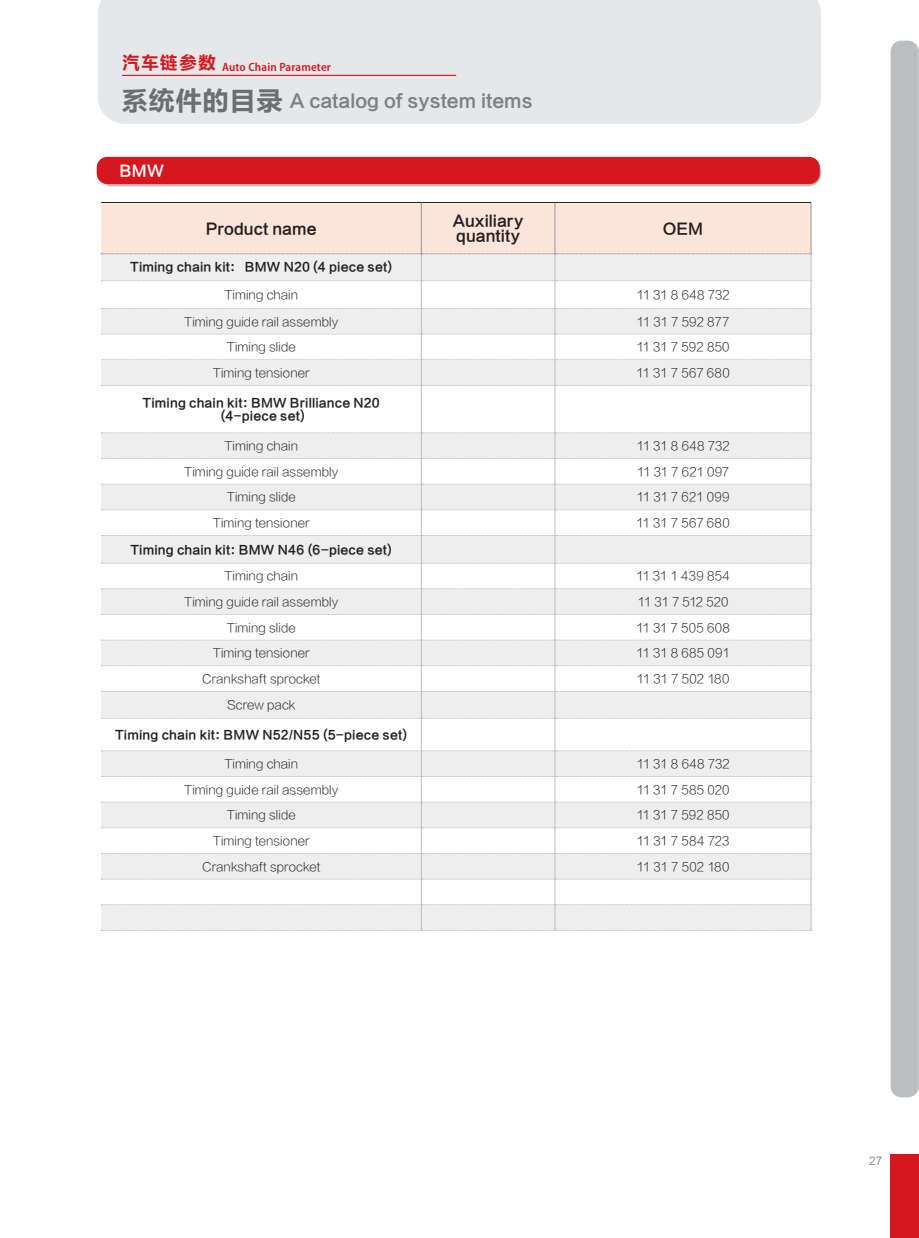
<style>
.page{position:relative;width:919px;height:1238px;background:#fff}
.page>*{position:absolute;margin:0;border:0;box-sizing:border-box;transform-origin:0 0}
.t1{font:18px "FZLTCHK GBK1 0";color:#7e8083}
.t2{font:15px/15px "FZLTCHJW GB1 0";color:#231f20}
.t3{font:15px "FZLTZHK GBK1 0";color:#fff}
.t4{font:12px "FZLTXHK GBK1 0";letter-spacing:.01em;color:#231f20}
.t5{font:12px/13.5px "FZLTCHJW GB1 0";letter-spacing:.015em;color:#231f20;text-align:center}
.t6{font:600 semi-condensed 12px "Myriad Pro";letter-spacing:.015em;color:#d7171f}
.t7{font:12px "FZLTXHK GBK1 0";letter-spacing:-.01em;color:#231f20}
.t8{font:12px "FZLTXHK GBK1 0";letter-spacing:-.015em;color:#231f20}
.t9{font:12px "FZLTXHK GBK1 0";letter-spacing:-.035em;color:#231f20}
.t10{font:12px "Arial";color:#939598}
.s1{font-size:27px;color:#6d6e71}
</style>
<div class="page">
<div style="left:98px;top:159px;width:723px;height:27px;background:#beacaf;border-radius:14px"></div>
<div style="left:97px;top:157px;width:722px;height:27px;background:#d7171f;border-radius:11px"></div>
<div style="left:98px;top:0;width:723px;height:124px;background:#e6e7e9"></div>
<div style="left:890px;top:41px;width:28px;height:1056px;background:#bcbdc0;border-radius:11px"></div>
<div style="left:890px;top:1154px;width:28px;height:83px;background:#d7171f"></div>
<hr style="left:122px;top:75px;width:334px;height:1px;background:#d7171f">
<hr style="left:421px;top:385px;width:1px;height:47px;background:#bcbdc0">
<hr style="left:554px;top:385px;width:1px;height:47px;background:#bcbdc0">
<hr style="left:810px;top:385px;width:1px;height:48px;background:#bcbdc0">
<hr style="left:421px;top:718px;width:1px;height:32px;background:#bcbdc0">
<hr style="left:554px;top:718px;width:1px;height:32px;background:#bcbdc0">
<hr style="left:810px;top:718px;width:1px;height:32px;background:#bcbdc0">
<svg style="left:101px;top:202px;width:711px;height:184px"></svg>
<svg style="left:101px;top:432px;width:710px;height:287px"></svg>
<svg style="left:101px;top:750px;width:711px;height:181px"></svg>
<p class="t6" style="left:122px;top:59px;width:210px"><sup>汽车链参数</sup> Auto Chain Parameter</p>
<h1 class="t1" style="left:121px;top:90px;width:413px"><span class="s1">系统件的目录</span> A catalog of system items</h1>
<p class="t3" style="left:119px;top:163px;width:46px">BMW</p>
<p class="t2" style="left:206px;top:221px;width:112px">Product name</p>
<p class="t2" style="left:453px;top:214px;width:72px">Auxiliary quantity</p>
<p class="t2" style="left:662px;top:221px;width:42px">OEM</p>
<p class="t5" style="left:130px;top:261px;width:263px">Timing chain kit： BMW N20 (4 piece set)</p>
<p class="t4" style="left:224px;top:288px;width:75px">Timing chain</p>
<p class="t4" style="left:636px;top:288px;width:95px">11 31 8 648 732</p>
<p class="t4" style="left:184px;top:315px;width:155px">Timing guide rail assembly</p>
<p class="t4" style="left:636px;top:315px;width:94px">11 31 7 592 877</p>
<p class="t4" style="left:227px;top:340px;width:70px">Timing slide</p>
<p class="t4" style="left:636px;top:340px;width:95px">11 31 7 592 850</p>
<p class="t4" style="left:213px;top:366px;width:98px">Timing tensioner</p>
<p class="t4" style="left:636px;top:366px;width:95px">11 31 7 567 680</p>
<p class="t5" style="left:143px;top:396px;width:238px">Timing chain kit：BMW Brilliance N20 (4-piece set)</p>
<p class="t4" style="left:224px;top:439px;width:75px">Timing chain</p>
<p class="t4" style="left:636px;top:439px;width:95px">11 31 8 648 732</p>
<p class="t4" style="left:184px;top:465px;width:155px">Timing guide rail assembly</p>
<p class="t8" style="left:636px;top:465px;width:94px">11 31 7 621 097</p>
<p class="t4" style="left:227px;top:490px;width:70px">Timing slide</p>
<p class="t4" style="left:636px;top:490px;width:95px">11 31 7 621 099</p>
<p class="t4" style="left:213px;top:516px;width:98px">Timing tensioner</p>
<p class="t4" style="left:636px;top:516px;width:95px">11 31 7 567 680</p>
<p class="t5" style="left:130px;top:543px;width:263px">Timing chain kit：BMW N46 (6-piece set)</p>
<p class="t4" style="left:224px;top:569px;width:75px">Timing chain</p>
<p class="t4" style="left:636px;top:569px;width:95px">11 31 1 439 854</p>
<p class="t4" style="left:184px;top:595px;width:155px">Timing guide rail assembly</p>
<p class="t9" style="left:637px;top:595px;width:92px">11 31 7 512 520</p>
<p class="t4" style="left:227px;top:621px;width:70px">Timing slide</p>
<p class="t4" style="left:636px;top:621px;width:95px">11 31 7 505 608</p>
<p class="t4" style="left:213px;top:646px;width:98px">Timing tensioner</p>
<p class="t4" style="left:636px;top:646px;width:95px">11 31 8 685 091</p>
<p class="t4" style="left:202px;top:672px;width:120px">Crankshaft sprocket</p>
<p class="t7" style="left:636px;top:672px;width:94px">11 31 7 502 180</p>
<p class="t4" style="left:227px;top:698px;width:70px">Screw pack</p>
<p class="t5" style="left:115px;top:728px;width:293px">Timing chain kit：BMW N52/N55 (5-piece set)</p>
<p class="t4" style="left:224px;top:757px;width:75px">Timing chain</p>
<p class="t4" style="left:636px;top:757px;width:95px">11 31 8 648 732</p>
<p class="t4" style="left:184px;top:783px;width:155px">Timing guide rail assembly</p>
<p class="t4" style="left:636px;top:783px;width:95px">11 31 7 585 020</p>
<p class="t4" style="left:227px;top:808px;width:70px">Timing slide</p>
<p class="t4" style="left:636px;top:808px;width:95px">11 31 7 592 850</p>
<p class="t4" style="left:213px;top:834px;width:98px">Timing tensioner</p>
<p class="t4" style="left:636px;top:834px;width:95px">11 31 7 584 723</p>
<p class="t4" style="left:202px;top:859px;width:120px">Crankshaft sprocket</p>
<p class="t7" style="left:636px;top:859px;width:94px">11 31 7 502 180</p>
<p class="t10" style="left:869px;top:1154px;width:15px">27</p>
</div>
